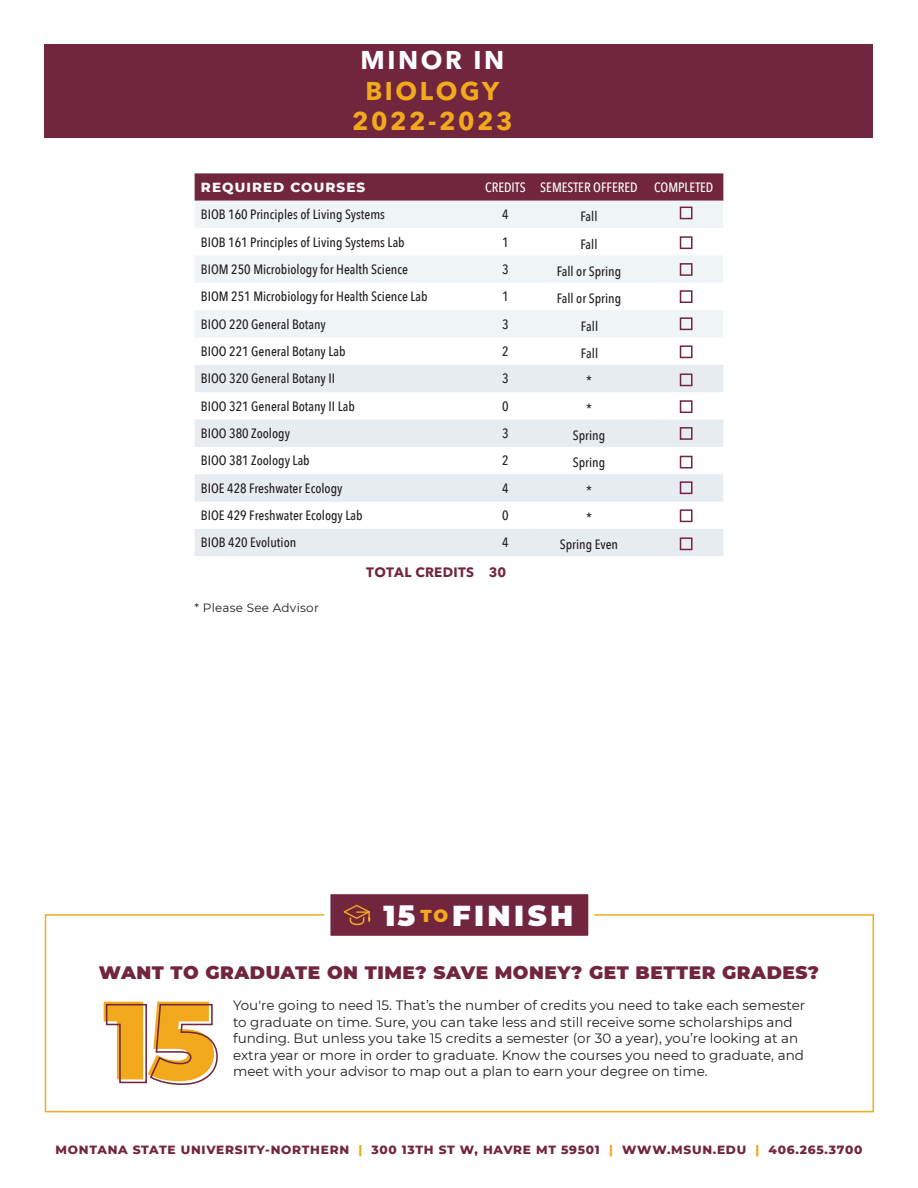
<style>
.page{position:relative;width:918px;height:1188px;background:#fff}
.page>*{position:absolute;margin:0;border:0;box-sizing:border-box;transform-origin:0 0}
.t1{font:900 111px "Montserrat";color:#f2aa1c}
.t2{font:900 28.8px "Montserrat";letter-spacing:.12em;color:#fff}
.t3{font:700 25.5px/30.6px "Avenir Next LT Pro";letter-spacing:.1em;color:#f2aa1c;text-align:center}
.t4{font:900 18px "Montserrat";letter-spacing:.03em;color:#72263d}
.t5{font:500 13.5px "Avenir Next Condensed";color:#231f20}
.t6{font:13.5px/16.5px "Montserrat";color:#231f20}
.t7{font:500 13.5px "Avenir Next Condensed";color:#fff}
.t8{font:800 13.5px "Montserrat";letter-spacing:.08em;color:#fbf9f9}
.t9{font:700 13.5px "Avenir Next LT Pro";letter-spacing:.02em;color:#72263d}
.t10{font:800 12.15px "Montserrat";letter-spacing:.06em;color:#72263d}
.t11{font:12px "Montserrat";letter-spacing:.02em;color:#231f20}
.s1{color:#fff}
.s2{font-size:17.25px;color:#f2aa1c}
.s3{color:#f2aa1c}
</style>
<div class="page">
<div style="left:45px;top:45px;width:828px;height:93px;background:#72263d"></div>
<svg style="left:195px;top:173px;width:528px;height:28px;background:#762c42"></svg>
<svg style="left:195px;top:201px;width:528px;height:136px;fill:#eff4f7"></svg>
<svg style="left:195px;top:365px;width:528px;height:191px;fill:#e7ecf1"></svg>
<div style="left:680px;top:207px;width:13px;height:12px;border:2px solid #72263d"></div>
<div style="left:680px;top:263px;width:13px;height:13px;border:2px solid #72263d"></div>
<div style="left:680px;top:290px;width:13px;height:13px;border:2px solid #72263d"></div>
<div style="left:680px;top:317px;width:13px;height:13px;border:2px solid #72263d"></div>
<div style="left:680px;top:345px;width:13px;height:13px;border:2px solid #72263d"></div>
<div style="left:45px;top:914px;width:829px;height:198px;border:2px solid #f2aa1c"></div>
<svg style="left:321px;top:894px;width:276px;height:42px;background:#7e374a"></svg>
<div style="left:680px;top:236px;width:13px;height:13px;border:2px solid #72263d"></div>
<div style="left:680px;top:374px;width:13px;height:12px;border:2px solid #72263d"></div>
<div style="left:680px;top:427px;width:13px;height:13px;border:2px solid #72263d"></div>
<div style="left:680px;top:456px;width:13px;height:12px;border:2px solid #72263d"></div>
<div style="left:680px;top:481px;width:13px;height:13px;border:2px solid #72263d"></div>
<div style="left:680px;top:509px;width:13px;height:13px;border:2px solid #72263d"></div>
<div style="left:680px;top:400px;width:13px;height:13px;border:2px solid #72263d"></div>
<div style="left:680px;top:537px;width:13px;height:13px;border:2px solid #72263d"></div>
<p class="t3" style="left:352px;top:45px;width:162px"><span class="s1">MINOR IN<br></span>BIOLOGY<br>2022-2023</p>
<p class="t8" style="left:201px;top:177px;width:166px">REQUIRED COURSES</p>
<p class="t7" style="left:485px;top:179px;width:42px">CREDITS</p>
<p class="t7" style="left:540px;top:179px;width:99px">SEMESTER OFFERED</p>
<p class="t7" style="left:654px;top:179px;width:61px">COMPLETED</p>
<p class="t5" style="left:201px;top:206px;width:186px">BIOB 160 Principles of Living Systems</p>
<p class="t5" style="left:502px;top:206px;width:8px">4</p>
<p class="t5" style="left:580px;top:208px;width:19px">Fall</p>
<p class="t5" style="left:201px;top:234px;width:205px">BIOB 161 Principles of Living Systems Lab</p>
<p class="t5" style="left:502px;top:234px;width:8px">1</p>
<p class="t5" style="left:580px;top:236px;width:19px">Fall</p>
<p class="t5" style="left:201px;top:261px;width:209px">BIOM 250 Microbiology for Health Science</p>
<p class="t5" style="left:502px;top:261px;width:8px">3</p>
<p class="t5" style="left:557px;top:263px;width:66px">Fall or Spring</p>
<p class="t5" style="left:201px;top:288px;width:228px">BIOM 251 Microbiology for Health Science Lab</p>
<p class="t5" style="left:502px;top:288px;width:8px">1</p>
<p class="t5" style="left:557px;top:290px;width:66px">Fall or Spring</p>
<p class="t5" style="left:201px;top:316px;width:127px">BIOO 220 General Botany</p>
<p class="t5" style="left:502px;top:316px;width:8px">3</p>
<p class="t5" style="left:581px;top:318px;width:19px">Fall</p>
<p class="t5" style="left:201px;top:343px;width:146px">BIOO 221 General Botany Lab</p>
<p class="t5" style="left:502px;top:343px;width:8px">2</p>
<p class="t5" style="left:581px;top:345px;width:19px">Fall</p>
<p class="t5" style="left:201px;top:370px;width:136px">BIOO 320 General Botany II</p>
<p class="t5" style="left:502px;top:370px;width:8px">3</p>
<p class="t5" style="left:586px;top:372px;width:7px">*</p>
<p class="t5" style="left:201px;top:398px;width:155px">BIOO 321 General Botany II Lab</p>
<p class="t5" style="left:502px;top:398px;width:8px">0</p>
<p class="t5" style="left:586px;top:400px;width:7px">*</p>
<p class="t5" style="left:201px;top:425px;width:91px">BIOO 380 Zoology</p>
<p class="t5" style="left:502px;top:425px;width:8px">3</p>
<p class="t5" style="left:573px;top:427px;width:34px">Spring</p>
<p class="t5" style="left:201px;top:452px;width:110px">BIOO 381 Zoology Lab</p>
<p class="t5" style="left:502px;top:452px;width:8px">2</p>
<p class="t5" style="left:573px;top:454px;width:34px">Spring</p>
<p class="t5" style="left:201px;top:480px;width:143px">BIOE 428 Freshwater Ecology</p>
<p class="t5" style="left:502px;top:480px;width:8px">4</p>
<p class="t5" style="left:586px;top:482px;width:7px">*</p>
<p class="t5" style="left:201px;top:507px;width:163px">BIOE 429 Freshwater Ecology Lab</p>
<p class="t5" style="left:502px;top:507px;width:8px">0</p>
<p class="t5" style="left:586px;top:509px;width:7px">*</p>
<p class="t5" style="left:201px;top:534px;width:97px">BIOB 420 Evolution</p>
<p class="t5" style="left:502px;top:534px;width:8px">4</p>
<p class="t5" style="left:560px;top:536px;width:60px">Spring Even</p>
<p class="t9" style="left:366px;top:564px;width:142px">TOTAL CREDITS 30</p>
<p class="t11" style="left:195px;top:600px;width:126px">* Please See Advisor</p>
<p class="t2" style="left:384px;top:894px;width:191px">15 <span class="s2">TO</span>FINISH</p>
<p class="t4" style="left:99px;top:959px;width:722px">WANT TO GRADUATE ON TIME? SAVE MONEY? GET BETTER GRADES?</p>
<p class="t1" style="left:103px;top:957px;width:114px">15</p>
<p class="t6" style="left:233px;top:997px;width:574px">You're going to need 15. That’s the number of credits you need to take each semester to graduate on time. Sure, you can take less and still receive some scholarships and funding. But unless you take 15 credits a semester (or 30 a year), you’re looking at an extra year or more in order to graduate. Know the courses you need to graduate, and meet with your advisor to map out a plan to earn your degree on time.</p>
<p class="t10" style="left:56px;top:1141px;width:808px">MONTANA STATE UNIVERSITY-NORTHERN <span class="s3">|</span> 300 13TH ST W, HAVRE MT 59501 <span class="s3">|</span> WWW.MSUN.EDU <span class="s3">|</span> 406.265.3700</p>
</div>
